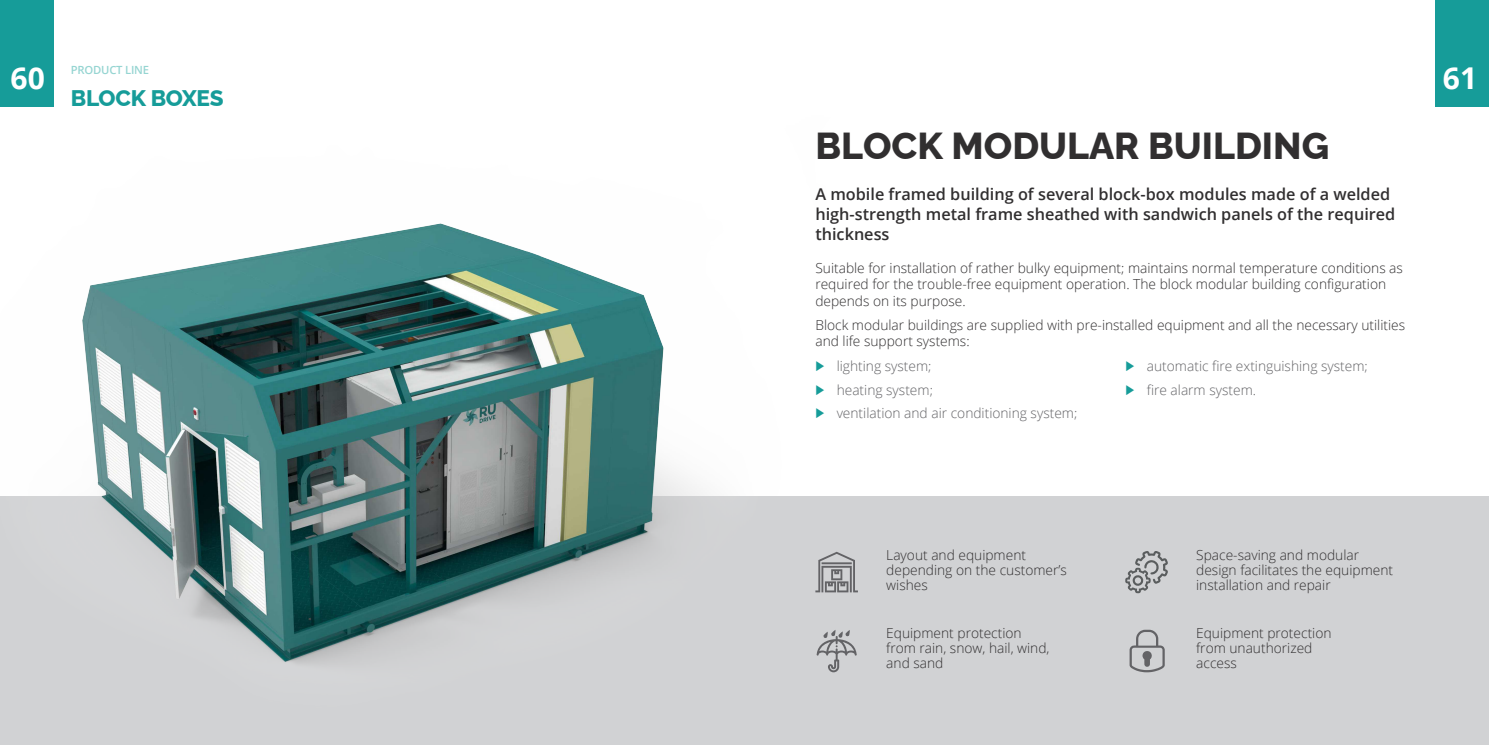
<style>
.page{position:relative;width:1489px;height:745px;background:#fff}
.page>*{position:absolute;margin:0;border:0;box-sizing:border-box;transform-origin:0 0}
.t1{font:800 37.5px "Raleway";color:#312f30}
.t2{font:700 30px "Open Sans";color:#fff}
.t3{font:800 22.5px "Raleway";letter-spacing:-.015em;color:#169c99}
.t4{font:600 16.25px/20px "Open Sans";color:#312f30}
.t5{font:300 13.75px/15px "Open Sans";color:#312f30}
.t6{font:300 13.75px/23.4px "Open Sans";color:#636366}
.t7{font:600 11.25px "Open Sans";letter-spacing:-.02em;color:#96d5d2}
</style>
<div class="page">
<div style="left:0;top:496px;width:1488px;height:248px;background:#d1d2d4"></div>
<img style="left:0;top:59px;width:858px;height:614px">
<div style="left:0;top:0;width:53px;height:106px;background:#169c99"></div>
<svg style="left:815px;top:551px;width:42px;height:41px"></svg>
<svg style="left:1125px;top:551px;width:42px;height:42px"></svg>
<svg style="left:816px;top:629px;width:40px;height:43px"></svg>
<svg style="left:1129px;top:629px;width:35px;height:43px"></svg>
<div style="left:1435px;top:0;width:53px;height:106px;background:#169c99"></div>
<svg style="left:816px;top:361px;width:8px;height:10px"></svg>
<svg style="left:816px;top:384px;width:8px;height:10px"></svg>
<svg style="left:816px;top:408px;width:8px;height:10px"></svg>
<h2 class="t2" style="left:11px;top:66px;width:36px">60</h2>
<p class="t7" style="left:71px;top:66px;width:80px">PRODUCT LINE</p>
<h3 class="t3" style="left:71px;top:89px;width:154px">BLOCK BOXES</h3>
<h1 class="t1" style="left:815px;top:131px;width:515px">BLOCK MODULAR BUILDING</h1>
<p class="t4" style="left:815px;top:185px;width:581px">A mobile framed building of several block-box modules made of a welded high-strength metal frame sheathed with sandwich panels of the required thickness</p>
<p class="t5" style="left:815px;top:261px;width:589px;line-height:16.2px">Suitable for installation of rather bulky equipment; maintains normal temperature conditions as required for the trouble-free equipment operation. The block modular building configuration depends on its purpose.</p>
<p class="t5" style="left:815px;top:318px;width:591px;line-height:16.2px">Block modular buildings are supplied with pre-installed equipment and all the necessary utilities and life support systems:</p>
<p class="t6" style="left:836px;top:356px;width:242px">lighting system;<br>heating system;<br>ventilation and air conditioning system;</p>
<p class="t6" style="left:1146px;top:356px;width:222px">automatic fire extinguishing system; fire alarm system.</p>
<h2 class="t2" style="left:1442px;top:66px;width:36px">61</h2>
<p class="t5" style="left:886px;top:549px;width:182px">Layout and equipment depending on the customer’s wishes</p>
<p class="t5" style="left:1196px;top:549px;width:198px">Space-saving and modular design facilitates the equipment installation and repair</p>
<p class="t5" style="left:886px;top:627px;width:165px">Equipment protection from rain, snow, hail, wind, and sand</p>
<p class="t5" style="left:1196px;top:627px;width:137px">Equipment protection from unauthorized access</p>
</div>
